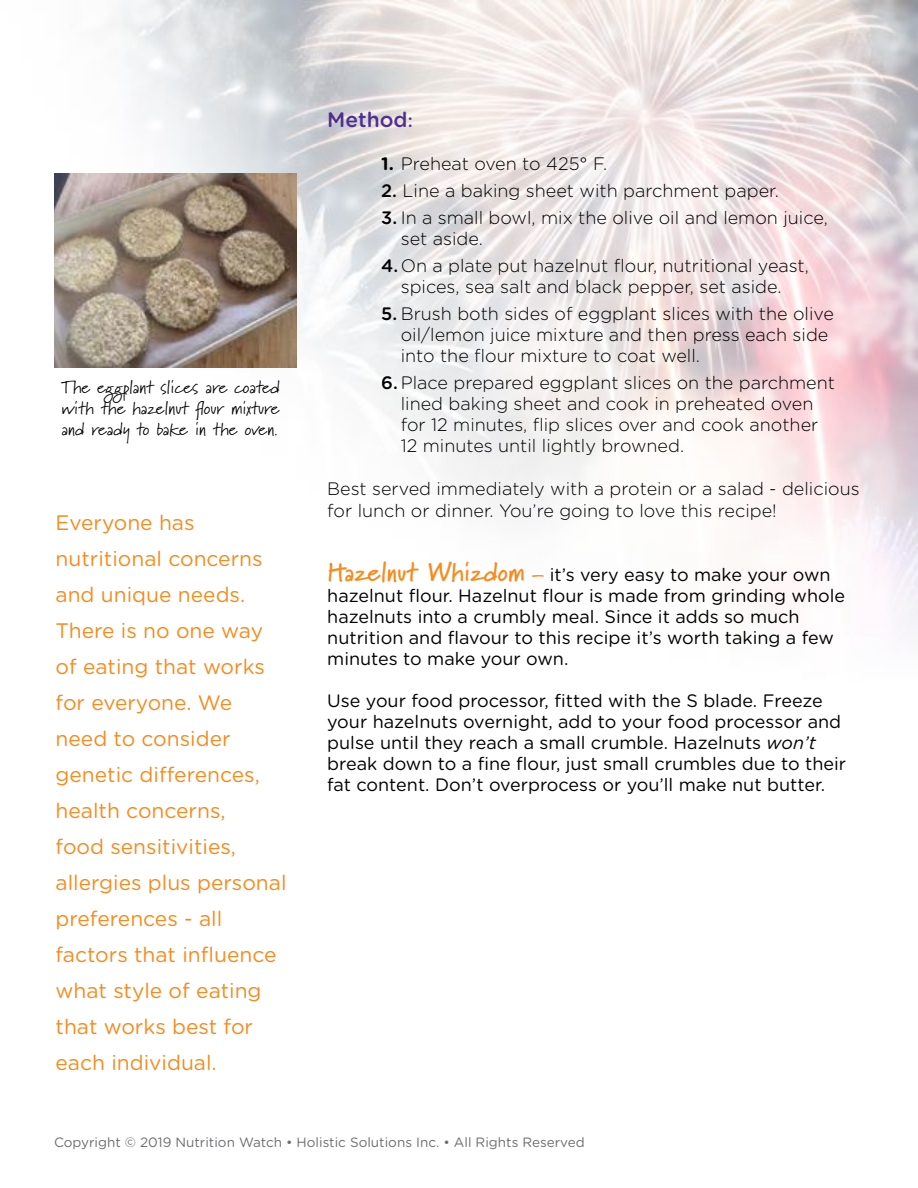
<style>
.page{position:relative;width:918px;height:1188px;background:#fff}
.page>*{position:absolute;margin:0;border:0;box-sizing:border-box;transform-origin:0 0}
.t1{font:21px/36px "Gotham Rounded";color:#f68b1f}
.t2{font:500 21px "Gotham Rounded";color:#4e2f91}
.t3{font:300 18px/21px "Gotham Rounded";color:#000}
.t4{font:18px/21px "Gotham Rounded";color:#000}
.t5{font:18px/21px "Marydale";color:#000;text-align:justify}
.t6{font:13.5px "Gotham Rounded";color:#6d6e71}
.s1{font-size:18px}
.s2{font-weight:700}
.s3{font-weight:500}
.s4{font-family:"Marydale";font-weight:700;font-size:27px;color:#f68b1f}
.s5{font-family:"Marydale";font-weight:700;color:#f68b1f}
.s6{font-style:italic}
</style>
<div class="page">
<img style="left:111px;top:0;width:807px;height:631px">
<img style="left:54px;top:173px;width:243px;height:195px">
<p class="t5" style="left:62px;top:376px;width:220px">The eggplant slices are coated with the hazelnut flour mixture and ready to bake in the oven.</p>
<p class="t1" style="left:56px;top:504px;width:233px">Everyone has nutritional concerns and unique needs.<br>There is no one way of eating that works for everyone. We need to consider genetic differences, health concerns,<br>food sensitivities, allergies plus personal preferences - all factors that influence what style of eating that works best for each individual.</p>
<p class="t2" style="left:327px;top:105px;width:87px">Method<span class="s1">:</span></p>
<p class="t3" style="left:381px;top:152px;width:227px"><span class="s2">1.</span> Preheat oven to 425° F.</p>
<p class="t3" style="left:381px;top:179px;width:399px"><span class="s3">2.</span> Line a baking sheet with parchment paper.</p>
<p class="t3" style="left:401px;top:206px;width:429px;text-indent:-19px"><span class="s3">3.</span> In a small bowl, mix the olive oil and lemon juice, set aside.</p>
<p class="t3" style="left:381px;top:254px;width:429px;text-align:center"><span class="s3">4.</span>On a plate put hazelnut flour, nutritional yeast, spices, sea salt and black pepper, set aside.</p>
<p class="t3" style="left:401px;top:302px;width:435px;text-indent:-19px"><span class="s3">5.</span> Brush both sides of eggplant slices with the olive oil/lemon juice mixture and then press each side into the flour mixture to coat well.</p>
<p class="t3" style="left:401px;top:372px;width:436px;text-indent:-19px"><span class="s3">6.</span> Place prepared eggplant slices on the parchment lined baking sheet and cook in preheated oven for 12 minutes, flip slices over and cook another 12 minutes until lightly browned.</p>
<p class="t3" style="left:327px;top:477px;width:534px;line-height:21.6px">Best served immediately with a protein or a salad - delicious for lunch or dinner. You’re going to love this recipe!</p>
<p class="t4" style="left:327px;top:563px;width:519px"><span class="s4">Hazelnut Whizdom</span> <span class="s5">–</span> it’s very easy to make your own hazelnut flour. Hazelnut flour is made from grinding whole hazelnuts into a crumbly meal. Since it adds so much nutrition and flavour to this recipe it’s worth taking a few minutes to make your own.</p>
<p class="t4" style="left:327px;top:689px;width:520px">Use your food processor, fitted with the S blade. Freeze your hazelnuts overnight, add to your food processor and pulse until they reach a small crumble. Hazelnuts <span class="s6">won’t </span>break down to a fine flour, just small crumbles due to their fat content. Don’t overprocess or you’ll make nut butter.</p>
<p class="t6" style="left:54px;top:1133px;width:532px">Copyright © 2019 Nutrition Watch • Holistic Solutions Inc. • All Rights Reserved</p>
</div>
